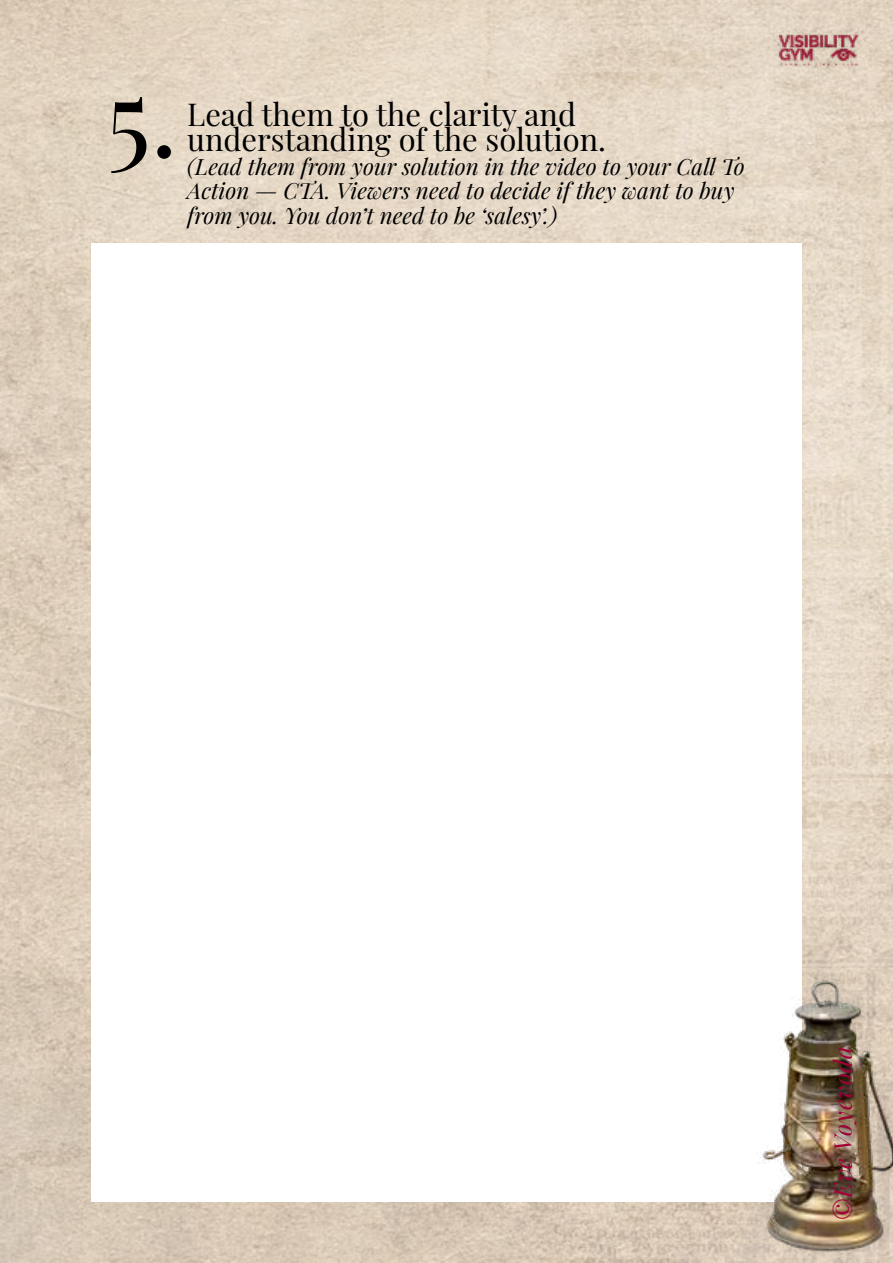
<style>
.page{position:relative;width:893px;height:1263px;background:#fff}
.page>*{position:absolute;margin:0;border:0;box-sizing:border-box;transform-origin:0 0}
.t1{font:106.5px "Playfair Display";color:#000}
.t2{font:30.9px/24.3px "Playfair Display";color:#000}
.t3{font:italic 24.45px "Playfair Display";letter-spacing:.03em;color:#a30037}
.t4{font:italic 22.5px/24.3px "Playfair Display";color:#000}
</style>
<div class="page">
<img style="left:0;top:0;width:893px;height:1263px">
<img style="left:773px;top:30px;width:90px;height:39px">
<div style="left:91px;top:243px;width:711px;height:959px;background:#fff"></div>
<img style="left:744px;top:972px;width:149px;height:288px">
<h1 class="t1" style="left:106px;top:34px;width:73px">5.</h1>
<h2 class="t2" style="left:187px;top:100px;width:420px">Lead them to the clarity and understanding of the solution.</h2>
<p class="t4" style="left:187px;top:153px;width:559px">(Lead them from your solution in the video to your Call To<br>Action — CTA. Viewers need to decide if they want to buy from you. You don’t need to be ‘salesy’.)</p>
<p class="t3" style="left:824px;top:1221px;width:177px;rotate:-90deg">©Eve Voyevoda</p>
</div>
